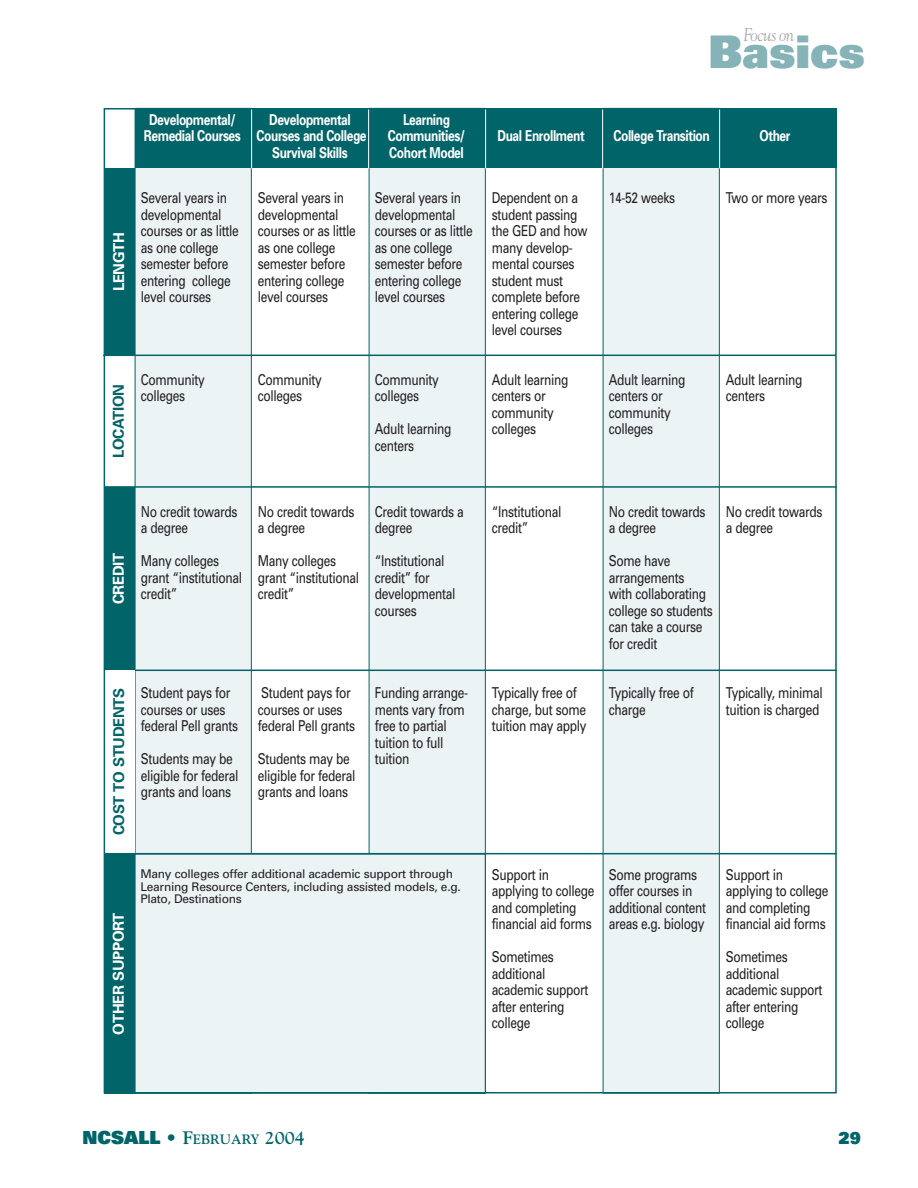
<style>
.page{position:relative;width:918px;height:1188px;background:#fff}
.page>*{position:absolute;margin:0;border:0;box-sizing:border-box;transform-origin:0 0}
.t1{font:900 45px "Univers";color:#86b3b7}
.t2{font:italic 18.3px "Goudy";letter-spacing:-.03em;color:#a8a9ad;scale:.9 1}
.t3{font:900 18px "Univers";color:#006468}
.t4{font:900 16.5px "Univers";color:#006468;scale:.95 1}
.t5{font:15px/16.5px "Univers";letter-spacing:-.03em;color:#231f20;scale:.8 1}
.t6{font:700 15px "Univers";letter-spacing:-.035em;color:#fff;scale:.8 1}
.t7{font:700 15px "Univers";letter-spacing:-.035em;color:#fff}
.t8{font:700 15px "Univers";letter-spacing:-.02em;color:#006468}
.t9{font:12px/12.8px "Univers";letter-spacing:-.025em;color:#231f20}
.s1{font-family:"Goudy";font-weight:700}
.s2{font-family:"Goudy";font-weight:700;font-size:13.5px}
</style>
<div class="page">
<div style="left:104px;top:168px;width:31px;height:187px;background:#006468"></div>
<div style="left:369px;top:109px;width:116px;height:984px;background:#ecf3f4"></div>
<div style="left:369px;top:108px;width:117px;height:986px;border:1px solid #006468"></div>
<div style="left:603px;top:109px;width:116px;height:984px;background:#ecf3f4"></div>
<div style="left:603px;top:108px;width:117px;height:986px;border:1px solid #006468"></div>
<div style="left:135px;top:109px;width:116px;height:984px;background:#ecf3f4"></div>
<div style="left:135px;top:108px;width:117px;height:986px;border:1px solid #006468"></div>
<div style="left:135px;top:854px;width:350px;height:239px;background:#ecf3f4"></div>
<div style="left:135px;top:109px;width:702px;height:59px;background:#006468"></div>
<hr style="left:251px;top:108px;width:1px;height:60px;background:#fff">
<hr style="left:368px;top:108px;width:1px;height:60px;background:#fff">
<hr style="left:485px;top:108px;width:1px;height:60px;background:#fff">
<hr style="left:602px;top:108px;width:1px;height:60px;background:#fff">
<hr style="left:719px;top:108px;width:1px;height:60px;background:#fff">
<div style="left:104px;top:487px;width:31px;height:183px;background:#006468"></div>
<div style="left:104px;top:854px;width:31px;height:240px;background:#006468"></div>
<hr style="left:104px;top:670px;width:733px;height:1px;background:#006468">
<hr style="left:104px;top:853px;width:733px;height:1px;background:#006468">
<hr style="left:104px;top:486px;width:733px;height:2px;background:#006468">
<hr style="left:103px;top:355px;width:733px;height:1px;background:#006468">
<div style="left:104px;top:670px;width:31px;height:183px;background:#fff"></div>
<p class="t2" style="left:743px;top:28px;width:58px">Focus on</p>
<h1 class="t1" style="left:709px;top:36px;width:158px">Basics</h1>
<p class="t7" style="left:113px;top:291px;width:61px;rotate:-90deg">LENGTH</p>
<p class="t8" style="left:113px;top:458px;width:76px;rotate:-90deg">LOCATION</p>
<p class="t6" style="left:149px;top:114px;width:110px">Developmental/</p>
<p class="t6" style="left:269px;top:114px;width:104px">Developmental</p>
<p class="t6" style="left:403px;top:114px;width:60px">Learning</p>
<p class="t6" style="left:144px;top:131px;width:280px">Remedial Courses Courses and College</p>
<p class="t6" style="left:388px;top:131px;width:98px">Communities/</p>
<p class="t6" style="left:497px;top:131px;width:111px">Dual Enrollment</p>
<p class="t6" style="left:614px;top:131px;width:122px">College Transition</p>
<p class="t6" style="left:760px;top:131px;width:40px">Other</p>
<p class="t6" style="left:272px;top:147px;width:96px">Survival Skills</p>
<p class="t6" style="left:389px;top:147px;width:95px">Cohort Model</p>
<p class="t5" style="left:141px;top:191px;width:124px">Several years in developmental courses or as little as one college semester before entering college level courses</p>
<p class="t5" style="left:141px;top:373px;width:81px">Community colleges</p>
<p class="t5" style="left:258px;top:191px;width:124px">Several years in developmental courses or as little as one college semester before entering college level courses</p>
<p class="t5" style="left:375px;top:191px;width:124px">Several years in developmental courses or as little as one college semester before entering college level courses</p>
<p class="t5" style="left:258px;top:373px;width:81px">Community colleges</p>
<p class="t5" style="left:375px;top:373px;width:81px">Community colleges</p>
<p class="t5" style="left:375px;top:422px;width:97px">Adult learning centers</p>
<p class="t5" style="left:492px;top:191px;width:121px">Dependent on a student passing the GED and how many develop&shy;mental courses student must complete before entering college level courses</p>
<p class="t5" style="left:492px;top:373px;width:97px">Adult learning centers or community colleges</p>
<p class="t5" style="left:609px;top:191px;width:84px">14-52 weeks</p>
<p class="t5" style="left:609px;top:373px;width:97px">Adult learning centers or community colleges</p>
<p class="t5" style="left:726px;top:191px;width:129px">Two or more years</p>
<p class="t5" style="left:726px;top:373px;width:97px">Adult learning centers</p>
<p class="t7" style="left:113px;top:604px;width:53px;rotate:-90deg">CREDIT</p>
<p class="t5" style="left:141px;top:505px;width:122px">No credit towards a degree</p>
<p class="t5" style="left:141px;top:554px;width:128px">Many colleges grant “institutional credit”</p>
<p class="t5" style="left:258px;top:505px;width:122px">No credit towards a degree</p>
<p class="t5" style="left:258px;top:554px;width:128px">Many colleges grant “institutional credit”</p>
<p class="t5" style="left:375px;top:505px;width:113px">Credit towards a degree</p>
<p class="t5" style="left:375px;top:554px;width:102px">“Institutional credit” for developmental courses</p>
<p class="t8" style="left:113px;top:835px;width:149px;rotate:-90deg">COST TO STUDENTS</p>
<p class="t7" style="left:113px;top:1035px;width:123px;rotate:-90deg">OTHER SUPPORT</p>
<p class="t5" style="left:141px;top:686px;width:123px">Student pays for courses or uses federal Pell grants</p>
<p class="t5" style="left:141px;top:752px;width:124px">Students may be eligible for federal grants and loans</p>
<p class="t5" style="left:258px;top:686px;width:123px">Student pays for courses or uses federal Pell grants</p>
<p class="t5" style="left:258px;top:752px;width:124px">Students may be eligible for federal grants and loans</p>
<p class="t5" style="left:375px;top:686px;width:118px">Funding arrange&shy;ments vary from free to partial tuition to full tuition</p>
<p class="t9" style="left:140px;top:869px;width:322px">Many colleges offer additional academic support through<br>Learning Resource Centers, including assisted models, e.g.<br>Plato, Destinations</p>
<p class="t5" style="left:492px;top:505px;width:89px">“Institutional credit”</p>
<p class="t5" style="left:492px;top:686px;width:120px">Typically free of charge, but some tuition may apply</p>
<p class="t5" style="left:609px;top:505px;width:122px">No credit towards a degree</p>
<p class="t5" style="left:609px;top:554px;width:131px">Some have arrangements<br>with collaborating college so students can take a course for credit</p>
<p class="t5" style="left:609px;top:686px;width:108px">Typically free of charge</p>
<p class="t5" style="left:726px;top:505px;width:122px">No credit towards a degree</p>
<p class="t5" style="left:726px;top:686px;width:123px">Typically, minimal tuition is charged</p>
<p class="t5" style="left:492px;top:868px;width:130px">Support in applying to college and completing financial aid forms</p>
<p class="t5" style="left:492px;top:950px;width:122px">Sometimes additional academic support after entering college</p>
<p class="t5" style="left:609px;top:868px;width:123px">Some programs offer courses in additional content areas e.g. biology</p>
<p class="t5" style="left:726px;top:868px;width:130px">Support in applying to college and completing financial aid forms</p>
<p class="t5" style="left:726px;top:950px;width:122px">Sometimes additional academic support after entering college</p>
<p class="t3" style="left:82px;top:1131px;width:224px">NCSALL • <span class="s1">F</span><span class="s2">EBRUARY</span> <span class="s1">2004</span></p>
<p class="t4" style="left:839px;top:1132px;width:25px">29</p>
</div>
